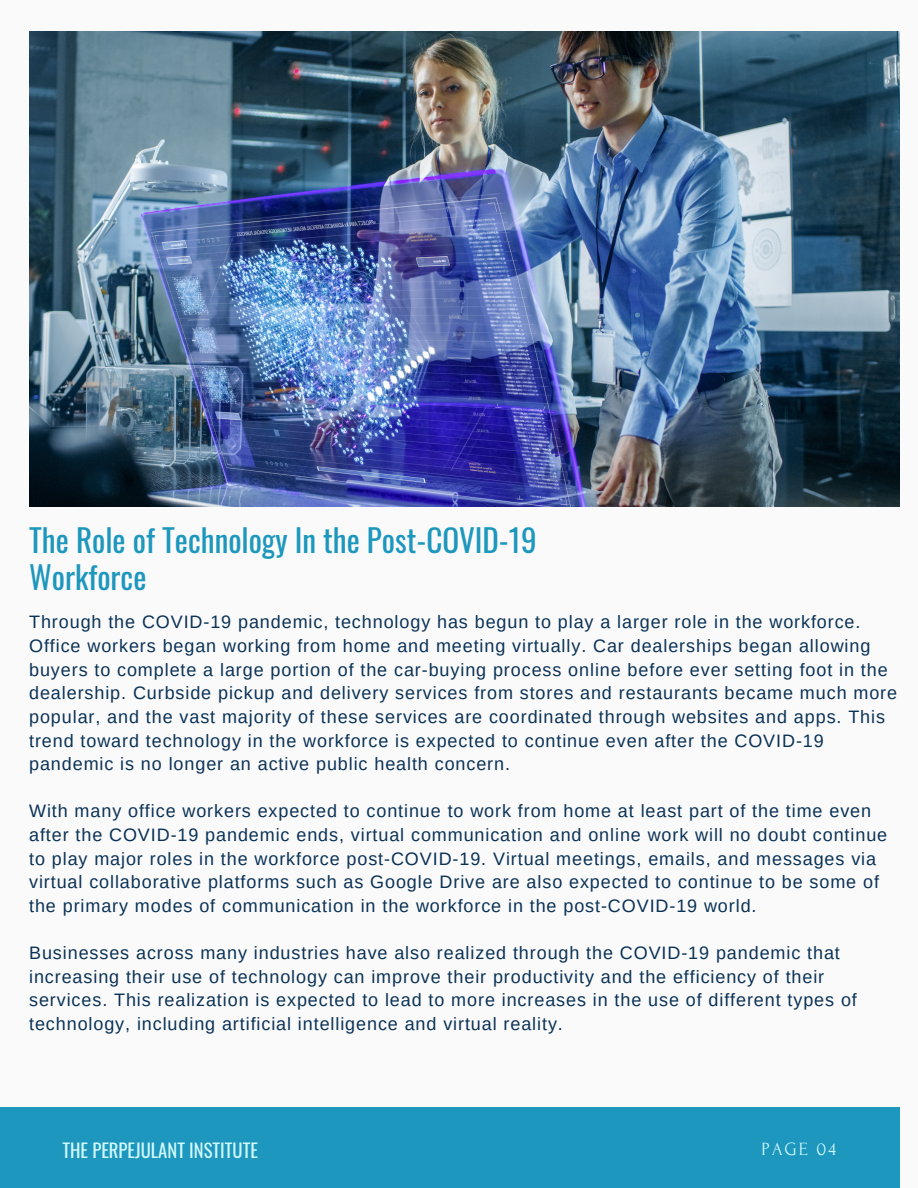
<style>
.page{position:relative;width:918px;height:1188px;background:#fafafa}
.page>*{position:absolute;margin:0;border:0;box-sizing:border-box;transform-origin:0 0}
.t1{font:31.2px/37px "Oswald";color:#1d97bd}
.t2{font:18.6px "Oswald";color:#d0f9ff}
.t3{font:18.6px "Forum";letter-spacing:.1em;color:#d0f9ff}
.t4{font:18px/23.7px "Arimo";letter-spacing:.05em;color:#0b3256}
</style>
<div class="page">
<img style="left:29px;top:31px;width:871px;height:475px">
<div style="left:0;top:1107px;width:900px;height:81px;background:#1d97bd"></div>
<p class="t1" style="left:29px;top:520px;width:509px">The Role of Technology In the Post-COVID-19<br>Workforce</p>
<p class="t4" style="left:29px;top:610px;width:870px">Through the COVID-19 pandemic, technology has begun to play a larger role in the workforce.<br>Office workers began working from home and meeting virtually. Car dealerships began allowing buyers to complete a large portion of the car-buying process online before ever setting foot in the dealership. Curbside pickup and delivery services from stores and restaurants became much more popular, and the vast majority of these services are coordinated through websites and apps. This trend toward technology in the workforce is expected to continue even after the COVID-19 pandemic is no longer an active public health concern.</p>
<p class="t4" style="left:29px;top:799px;width:860px">With many office workers expected to continue to work from home at least part of the time even after the COVID-19 pandemic ends, virtual communication and online work will no doubt continue to play major roles in the workforce post-COVID-19. Virtual meetings, emails, and messages via virtual collaborative platforms such as Google Drive are also expected to continue to be some of the primary modes of communication in the workforce in the post-COVID-19 world.</p>
<p class="t4" style="left:29px;top:941px;width:829px">Businesses across many industries have also realized through the COVID-19 pandemic that increasing their use of technology can improve their productivity and the efficiency of their services. This realization is expected to lead to more increases in the use of different types of technology, including artificial intelligence and virtual reality.</p>
<p class="t2" style="left:62px;top:1136px;width:197px">THE PERPEJULANT INSTITUTE</p>
<p class="t3" style="left:761px;top:1139px;width:76px">PAGE 04</p>
</div>
